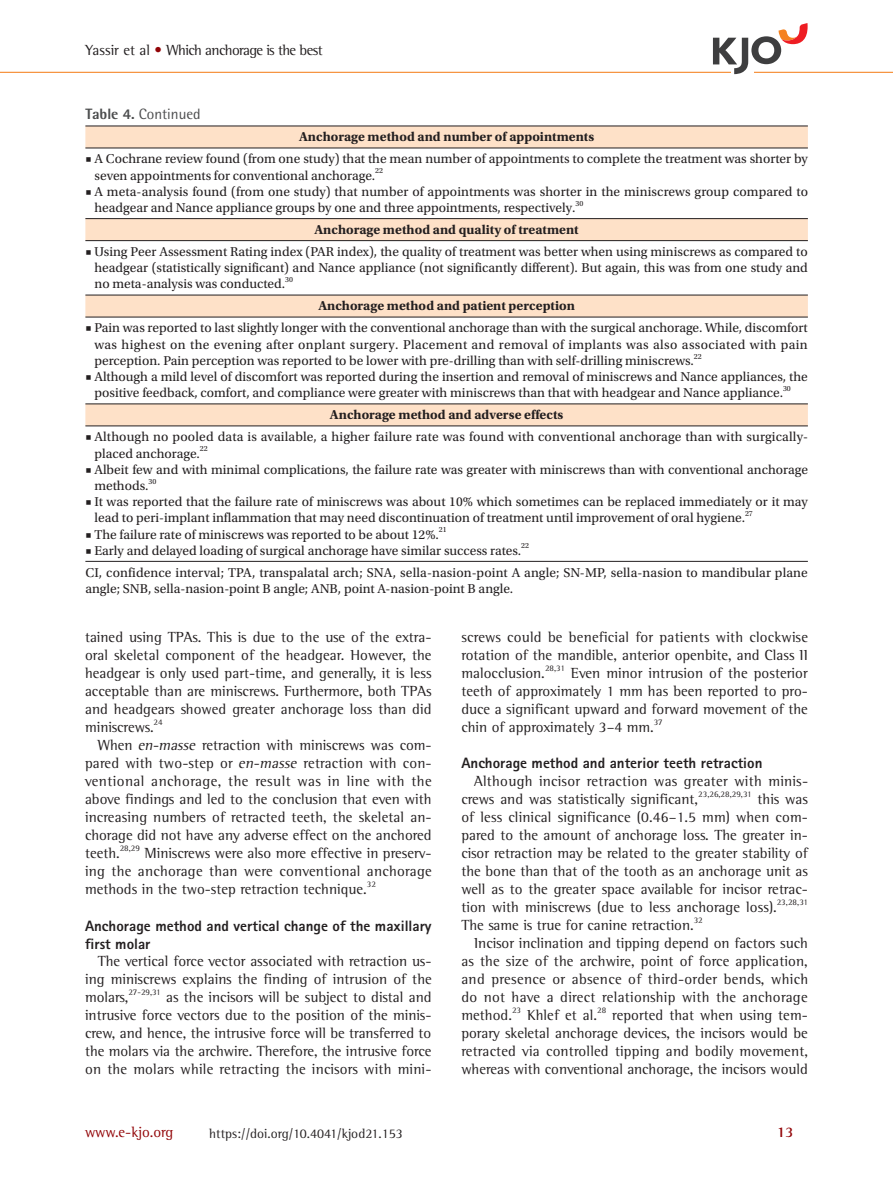
<style>
.page{position:relative;width:893px;height:1191px;background:#fff}
.page>*{position:absolute;margin:0;border:0;box-sizing:border-box;transform-origin:0 0}
.t1{font:15px/18px "Rotis Semi Serif Std";color:#231f20;text-align:justify}
.t2{font:800 15px/18px "Rotis Sans Serif Std";color:#231f20}
.t3{font:15px "Rotis Semi Serif Std";letter-spacing:-.04em;color:#231f20}
.t4{font:15px "Rotis Semi Sans Std";color:#4b4c4d}
.t5{font:15px "Rotis Semi Serif Std";color:#920407}
.t6{font:700 15px "Rotis Semi Serif Std";color:#920407}
.t7{font:13.5px/16.2px "Utopia Std";color:#231f20}
.t8{font:700 13.5px "Utopia Std";color:#231f20}
.t9{font:13.5px "Rotis Semi Serif Std";color:#231f20}
.t10{font:8.7px "Rotis Semi Serif Std";color:#231f20}
.t11{font:7.8px "Utopia Std";color:#231f20}
.s1{color:#920407}
.s2{font-weight:800}
.s3{font-style:italic}
</style>
<div class="page">
<hr style="left:0;top:72px;width:893px;height:1px;background:#f58220">
<svg style="left:713px;top:23px;width:95px;height:51px"></svg>
<svg style="left:85px;top:127px;width:723px;height:298px"></svg>
<hr style="left:85px;top:126px;width:723px;height:1px;background:#231f20">
<hr style="left:85px;top:148px;width:723px;height:1px;background:#231f20">
<hr style="left:85px;top:218px;width:723px;height:1px;background:#231f20">
<hr style="left:85px;top:240px;width:723px;height:1px;background:#231f20">
<hr style="left:85px;top:295px;width:723px;height:1px;background:#231f20">
<hr style="left:85px;top:317px;width:723px;height:1px;background:#231f20">
<hr style="left:85px;top:403px;width:723px;height:1px;background:#231f20">
<hr style="left:85px;top:561px;width:723px;height:1px;background:#231f20">
<hr style="left:85px;top:425px;width:723px;height:1px;background:#231f20">
<p class="t3" style="left:85px;top:41px;width:239px">Yassir et al <span class="s1">•</span> Which anchorage is the best</p>
<p class="t4" style="left:85px;top:105px;width:117px"><span class="s2">Table 4.</span> Continued</p>
<p class="t8" style="left:299px;top:129px;width:297px">Anchorage method and number of appointments</p>
<p class="t7" style="left:94px;top:151px;width:715px;text-indent:-9px">■ A Cochrane review found (from one study) that the mean number of appointments to complete the treatment was shorter by seven appointments for conventional anchorage.</p>
<p class="t11" style="left:375px;top:166px;width:9px">22</p>
<p class="t7" style="left:94px;top:183px;width:715px;text-indent:-9px">■ A meta-analysis found (from one study) that number of appointments was shorter in the miniscrews group compared to headgear and Nance appliance groups by one and three appointments, respectively.</p>
<p class="t11" style="left:575px;top:199px;width:9px">30</p>
<p class="t8" style="left:314px;top:222px;width:266px">Anchorage method and quality of treatment</p>
<p class="t7" style="left:94px;top:244px;width:715px;text-align:justify;text-indent:-9px">■ Using Peer Assessment Rating index (PAR index), the quality of treatment was better when using miniscrews as compared to headgear (statistically significant) and Nance appliance (not significantly different). But again, this was from one study and no meta-analysis was conducted.</p>
<p class="t11" style="left:285px;top:275px;width:9px">30</p>
<p class="t8" style="left:318px;top:298px;width:258px">Anchorage method and patient perception</p>
<p class="t7" style="left:94px;top:320px;width:715px;text-align:justify;text-indent:-9px">■ Pain was reported to last slightly longer with the conventional anchorage than with the surgical anchorage. While, discomfort was highest on the evening after onplant surgery. Placement and removal of implants was also associated with pain perception. Pain perception was reported to be lower with pre-drilling than with self-drilling miniscrews.</p>
<p class="t11" style="left:694px;top:352px;width:9px">22</p>
<p class="t7" style="left:94px;top:369px;width:715px;text-indent:-9px">■ Although a mild level of discomfort was reported during the insertion and removal of miniscrews and Nance appliances, the positive feedback, comfort, and compliance were greater with miniscrews than that with headgear and Nance appliance.</p>
<p class="t11" style="left:783px;top:384px;width:9px">30</p>
<p class="t8" style="left:330px;top:407px;width:235px">Anchorage method and adverse effects</p>
<p class="t7" style="left:94px;top:429px;width:715px;text-indent:-9px">■ Although no pooled data is available, a higher failure rate was found with conventional anchorage than with surgically&shy;placed anchorage.</p>
<p class="t11" style="left:200px;top:444px;width:9px">22</p>
<p class="t7" style="left:94px;top:461px;width:715px;text-indent:-9px">■ Albeit few and with minimal complications, the failure rate was greater with miniscrews than with conventional anchorage methods.</p>
<p class="t11" style="left:148px;top:477px;width:9px">30</p>
<p class="t7" style="left:94px;top:494px;width:715px;text-indent:-9px">■ It was reported that the failure rate of miniscrews was about 10% which sometimes can be replaced immediately or it may lead to peri-implant inflammation that may need discontinuation of treatment until improvement of oral hygiene.</p>
<p class="t11" style="left:745px;top:509px;width:9px">27</p>
<p class="t7" style="left:85px;top:526px;width:355px">■ The failure rate of miniscrews was reported to be about 12%.</p>
<p class="t11" style="left:439px;top:525px;width:9px">21</p>
<p class="t7" style="left:85px;top:542px;width:437px">■ Early and delayed loading of surgical anchorage have similar success rates.</p>
<p class="t11" style="left:521px;top:541px;width:9px">22</p>
<p class="t7" style="left:85px;top:565px;width:724px">CI, confidence interval; TPA, transpalatal arch; SNA, sella-nasion-point A angle; SN-MP, sella-nasion to mandibular plane angle; SNB, sella-nasion-point B angle; ANB, point A-nasion-point B angle.</p>
<p class="t1" style="left:85px;top:628px;width:348px">tained using TPAs. This is due to the use of the extra&shy;oral skeletal component of the headgear. However, the headgear is only used part-time, and generally, it is less acceptable than are miniscrews. Furthermore, both TPAs and headgears showed greater anchorage loss than did miniscrews.</p>
<p class="t10" style="left:154px;top:717px;width:11px">24</p>
<p class="t1" style="left:85px;top:736px;width:348px;text-indent:13px">When <span class="s3">en-masse</span> retraction with miniscrews was com&shy;pared with two-step or <span class="s3">en-masse</span> retraction with con&shy;ventional anchorage, the result was in line with the above findings and led to the conclusion that even with increasing numbers of retracted teeth, the skeletal an&shy;chorage did not have any adverse effect on the anchored teeth.</p>
<p class="t10" style="left:120px;top:843px;width:22px">28,29</p>
<p class="t1" style="left:85px;top:844px;width:348px;text-indent:60px">Miniscrews were also more effective in preserv&shy;ing the anchorage than were conventional anchorage methods in the two-step retraction technique.</p>
<p class="t10" style="left:367px;top:879px;width:11px">32</p>
<p class="t2" style="left:85px;top:916px;width:348px">Anchorage method and vertical change of the maxillary first molar</p>
<p class="t1" style="left:85px;top:952px;width:348px;text-indent:13px">The vertical force vector associated with retraction us&shy;ing miniscrews explains the finding of intrusion of the molars,</p>
<p class="t10" style="left:128px;top:987px;width:34px">27-29,31</p>
<p class="t1" style="left:85px;top:988px;width:348px;text-indent:81px">as the incisors will be subject to distal and intrusive force vectors due to the position of the minis&shy;crew, and hence, the intrusive force will be transferred to the molars via the archwire. Therefore, the intrusive force on the molars while retracting the incisors with mini-</p>
<p class="t1" style="left:461px;top:628px;width:348px">screws could be beneficial for patients with clockwise rotation of the mandible, anterior openbite, and Class II malocclusion.</p>
<p class="t10" style="left:545px;top:663px;width:21px">28,31</p>
<p class="t1" style="left:461px;top:664px;width:348px;text-indent:110px">Even minor intrusion of the posterior teeth of approximately 1 mm has been reported to pro&shy;duce a significant upward and forward movement of the chin of approximately 3–4 mm.</p>
<p class="t10" style="left:654px;top:717px;width:11px">37</p>
<p class="t2" style="left:461px;top:754px;width:303px">Anchorage method and anterior teeth retraction</p>
<p class="t1" style="left:461px;top:772px;width:348px;text-indent:13px">Although incisor retraction was greater with minis&shy;crews and was statistically significant,</p>
<p class="t10" style="left:698px;top:789px;width:55px">23,26,28,29,31</p>
<p class="t1" style="left:461px;top:790px;width:348px;text-indent:296px">this was of less clinical significance (0.46–1.5 mm) when com&shy;pared to the amount of anchorage loss. The greater in&shy;cisor retraction may be related to the greater stability of the bone than that of the tooth as an anchorage unit as well as to the greater space available for incisor retrac&shy;tion with miniscrews (due to less anchorage loss).</p>
<p class="t10" style="left:777px;top:897px;width:33px">23,28,31</p>
<p class="t1" style="left:461px;top:916px;width:234px">The same is true for canine retraction.</p>
<p class="t10" style="left:694px;top:915px;width:11px">32</p>
<p class="t1" style="left:461px;top:934px;width:348px;text-indent:13px">Incisor inclination and tipping depend on factors such as the size of the archwire, point of force application, and presence or absence of third-order bends, which do not have a direct relationship with the anchorage method.</p>
<p class="t10" style="left:512px;top:1005px;width:11px">23</p>
<p class="t1" style="left:527px;top:1006px;width:71px">Khlef et al.</p>
<p class="t10" style="left:597px;top:1005px;width:11px">28</p>
<p class="t1" style="left:461px;top:1006px;width:348px;text-indent:151px">reported that when using tem&shy;porary skeletal anchorage devices, the incisors would be retracted via controlled tipping and bodily movement, whereas with conventional anchorage, the incisors would</p>
<p class="t5" style="left:85px;top:1122px;width:90px">www.e-kjo.org</p>
<p class="t9" style="left:209px;top:1125px;width:195px">https://doi.org/10.4041/kjod21.153</p>
<p class="t6" style="left:777px;top:1122px;width:18px">13</p>
</div>
